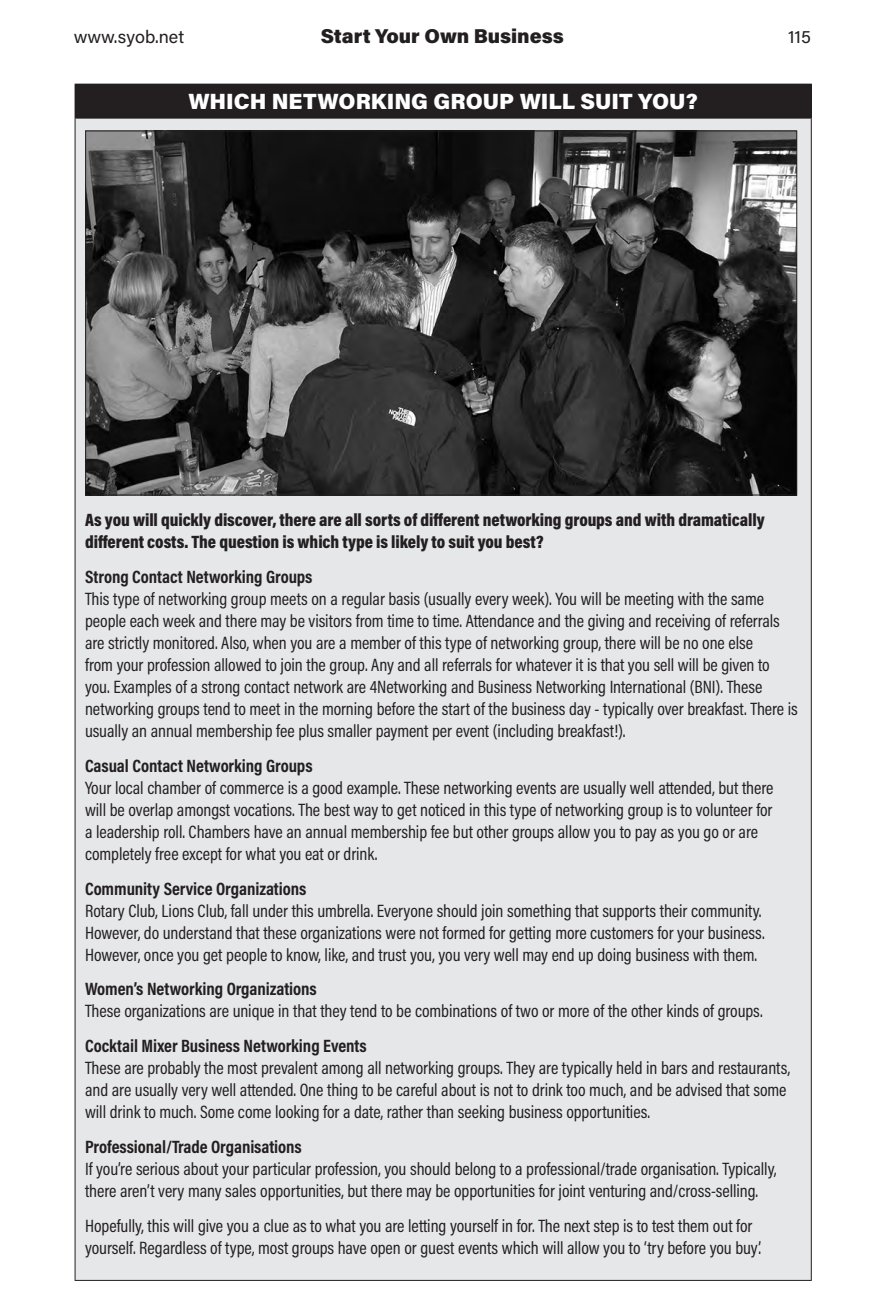
<style>
.page{position:relative;width:879px;height:1304px;background:#fff}
.page>*{position:absolute;margin:0;border:0;box-sizing:border-box;transform-origin:0 0}
._12-header5Box{font:900 22px "Acumin Pro";color:#fff}
.t1{font:900 20px "Acumin Pro";color:#231f20}
._13-textBox13{font:18px/22px "Acumin Pro Cond";letter-spacing:-.005em;color:#231f20}
._13-textBox13-2{font:900 18px/22px "Acumin Pro Cond";letter-spacing:-.005em;color:#231f20}
.t2{font:18px "Acumin Pro";color:#231f20}
.s1{font-weight:700}
</style>
<div class="page">
<div style="left:75px;top:84px;width:736px;height:34px;background:#231f20"></div>
<div style="left:75px;top:118px;width:736px;height:1162px;background:#e6e7e9"></div>
<hr style="left:75px;top:84px;width:737px;height:1px;background:#231f20">
<hr style="left:811px;top:85px;width:1px;height:33px;background:#231f20">
<hr style="left:75px;top:118px;width:737px;height:1px;background:#231f20">
<hr style="left:75px;top:119px;width:1px;height:1161px;background:#231f20">
<hr style="left:811px;top:119px;width:1px;height:1161px;background:#231f20">
<hr style="left:75px;top:1280px;width:737px;height:1px;background:#231f20">
<img style="left:87px;top:132px;width:708px;height:361px">
<p class="t2" style="left:74px;top:24px;width:112px">www.syob.net</p>
<p class="t1" style="left:321px;top:22px;width:245px">Start Your Own Business</p>
<p class="t2" style="left:788px;top:24px;width:24px">115</p>
<p class="_12-header5Box" style="left:188px;top:86px;width:511px">WHICH NETWORKING GROUP WILL SUIT YOU?</p>
<p class="_13-textBox13-2" style="left:85px;top:509px;width:681px">As you will quickly discover, there are all sorts of different networking groups and with dramatically different costs. The question is which type is likely to suit you best?</p>
<p class="_13-textBox13" style="left:85px;top:566px;width:714px"><span class="s1">Strong Contact Networking Groups<br></span>This type of networking group meets on a regular basis (usually every week). You will be meeting with the same people each week and there may be visitors from time to time. Attendance and the giving and receiving of referrals are strictly monitored. Also, when you are a member of this type of networking group, there will be no one else<br>from your profession allowed to join the group. Any and all referrals for whatever it is that you sell will be given to you. Examples of a strong contact network are 4Networking and Business Networking International (BNI). These networking groups tend to meet in the morning before the start of the business day - typically over breakfast. There is usually an annual membership fee plus smaller payment per event (including breakfast!).</p>
<p class="_13-textBox13" style="left:85px;top:754px;width:690px"><span class="s1">Casual Contact Networking Groups<br></span>Your local chamber of commerce is a good example. These networking events are usually well attended, but there will be overlap amongst vocations. The best way to get noticed in this type of networking group is to volunteer for a leadership roll. Chambers have an annual membership fee but other groups allow you to pay as you go or are completely free except for what you eat or drink.</p>
<p class="_13-textBox13" style="left:85px;top:877px;width:681px"><span class="s1">Community Service Organizations<br></span>Rotary Club, Lions Club, fall under this umbrella. Everyone should join something that supports their community.<br>However, do understand that these organizations were not formed for getting more customers for your business.<br>However, once you get people to know, like, and trust you, you very well may end up doing business with them.</p>
<p class="_13-textBox13" style="left:85px;top:978px;width:679px"><span class="s1">Women’s Networking Organizations<br></span>These organizations are unique in that they tend to be combinations of two or more of the other kinds of groups.</p>
<p class="_13-textBox13" style="left:85px;top:1034px;width:706px"><span class="s1">Cocktail Mixer Business Networking Events<br></span>These are probably the most prevalent among all networking groups. They are typically held in bars and restaurants, and are usually very well attended. One thing to be careful about is not to drink too much, and be advised that some will drink to much. Some come looking for a date, rather than seeking business opportunities.</p>
<p class="_13-textBox13" style="left:85px;top:1135px;width:693px"><span class="s1">Professional/Trade Organisations<br></span>If you’re serious about your particular profession, you should belong to a professional/trade organisation. Typically, there aren’t very many sales opportunities, but there may be opportunities for joint venturing and/cross-selling.</p>
<p class="_13-textBox13" style="left:85px;top:1214px;width:677px">Hopefully, this will give you a clue as to what you are letting yourself in for. The next step is to test them out for yourself. Regardless of type, most groups have open or guest events which will allow you to ‘try before you buy’.</p>
</div>
